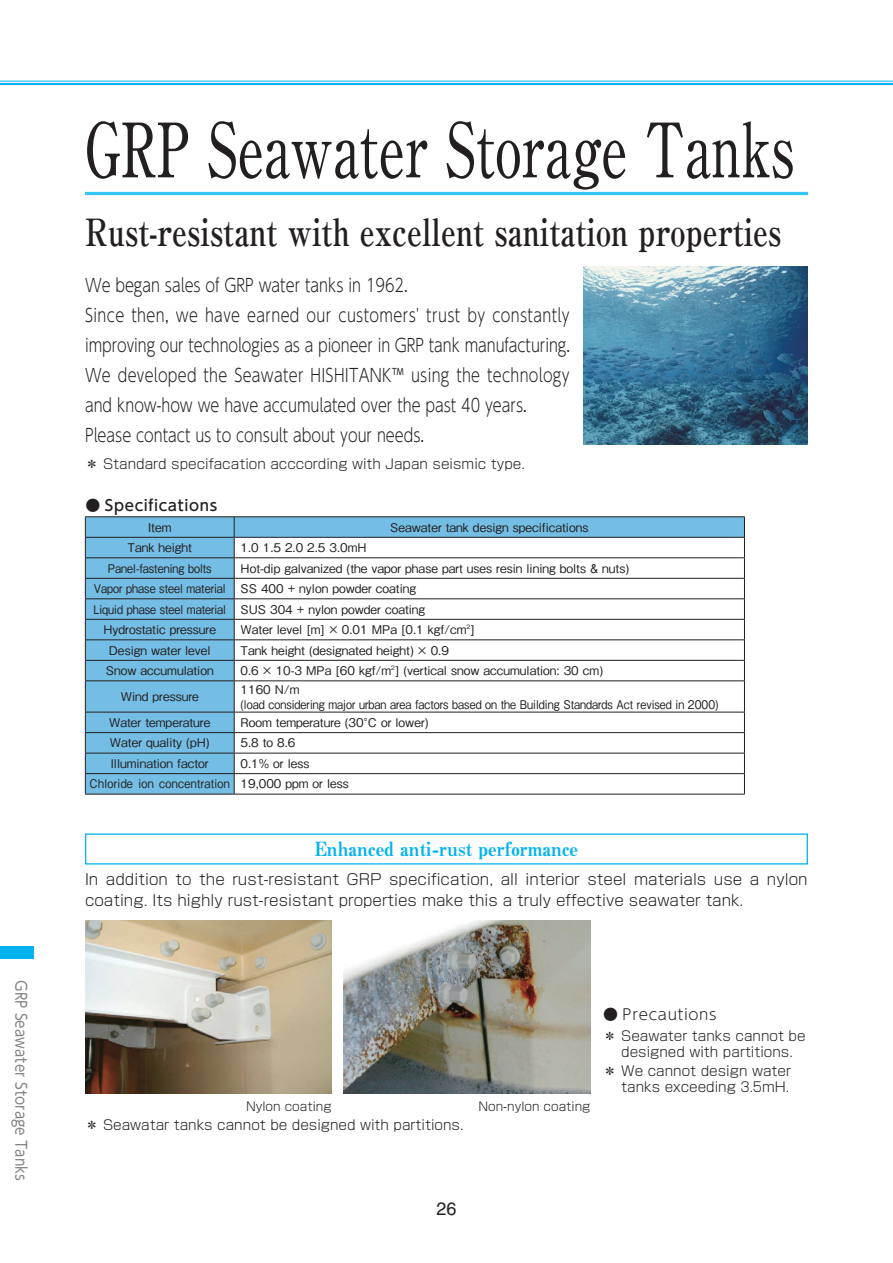
<style>
.page{position:relative;width:893px;height:1263px;background:#fff}
.page>*{position:absolute;margin:0;border:0;box-sizing:border-box;transform-origin:0 0}
.t1{font:500 75px "Ryumin Pro";color:#231f20;scale:.7 1}
.t2{font:700 37.5px "Ryumin Pro";color:#231f20;scale:.8 1}
.t3{font:19.5px "Midashi Min Pro MA31";color:#00b3ef}
.t4{font:300 18px/30px "UD Shin Go Pro";color:#231f20;scale:.8 1}
.t5{font:18px "Helvetica LT Pro";color:#231f20}
.t6{font:300 15px/21px "Shin Go Pro";letter-spacing:.005em;color:#231f20}
.t7{font:15px "UD Shin M Go Pro";color:#808285;scale:.9 1}
.t8{font:500 15px "UD Shin Go Pro";letter-spacing:.045em;color:#231f20}
.t9{font:300 15px "UD Shin Go Pro";letter-spacing:.045em;color:#231f20}
.t10{font:300 13.5px/16.5px "Shin Go Pro";color:#231f20;text-align:center}
.t11{font:500 12px/15px "Gothic BBB Pro";color:#231f20}
.t12{font:500 12px "Gothic BBB Pro";color:#231f20;scale:.9 1}
.t13{font:500 12px/20.5px "Gothic BBB Pro";letter-spacing:.03em;color:#231f20}
.t14{font:300 12px "Shin Go Pro";color:#231f20}
</style>
<div class="page">
<hr style="left:0;top:83px;width:893px;height:2px;background:#00b3ef">
<hr style="left:0;top:81px;width:893px;height:1px;background:#00b3ef">
<div style="left:0;top:946px;width:34px;height:13px;background:#00b3ef"></div>
<img style="left:583px;top:267px;width:225px;height:177px">
<svg style="left:86px;top:517px;width:658px;height:277px"></svg>
<svg style="left:234px;top:517px;width:1px;height:163px"></svg>
<hr style="left:234px;top:681px;width:1px;height:31px;background:#231f20">
<svg style="left:234px;top:713px;width:1px;height:81px"></svg>
<hr style="left:85px;top:516px;width:149px;height:1px;background:#231f20">
<hr style="left:234px;top:516px;width:511px;height:1px;background:#231f20">
<hr style="left:85px;top:537px;width:149px;height:1px;background:#231f20">
<hr style="left:234px;top:537px;width:511px;height:1px;background:#231f20">
<svg style="left:744px;top:517px;width:1px;height:163px"></svg>
<hr style="left:744px;top:681px;width:1px;height:31px;background:#231f20">
<svg style="left:744px;top:713px;width:1px;height:81px"></svg>
<hr style="left:85px;top:557px;width:149px;height:1px;background:#231f20">
<hr style="left:234px;top:557px;width:511px;height:1px;background:#231f20">
<hr style="left:85px;top:578px;width:149px;height:1px;background:#231f20">
<hr style="left:234px;top:578px;width:511px;height:1px;background:#231f20">
<hr style="left:85px;top:598px;width:149px;height:1px;background:#231f20">
<hr style="left:234px;top:598px;width:511px;height:1px;background:#231f20">
<hr style="left:85px;top:619px;width:149px;height:1px;background:#231f20">
<hr style="left:234px;top:619px;width:511px;height:1px;background:#231f20">
<hr style="left:85px;top:639px;width:149px;height:1px;background:#231f20">
<hr style="left:234px;top:639px;width:511px;height:1px;background:#231f20">
<hr style="left:85px;top:660px;width:149px;height:1px;background:#231f20">
<hr style="left:234px;top:660px;width:511px;height:1px;background:#231f20">
<hr style="left:85px;top:680px;width:149px;height:1px;background:#231f20">
<hr style="left:234px;top:680px;width:511px;height:1px;background:#231f20">
<hr style="left:85px;top:712px;width:149px;height:1px;background:#231f20">
<hr style="left:234px;top:712px;width:511px;height:1px;background:#231f20">
<hr style="left:85px;top:732px;width:149px;height:1px;background:#231f20">
<hr style="left:234px;top:732px;width:511px;height:1px;background:#231f20">
<hr style="left:85px;top:753px;width:149px;height:1px;background:#231f20">
<hr style="left:234px;top:753px;width:511px;height:1px;background:#231f20">
<hr style="left:85px;top:773px;width:149px;height:1px;background:#231f20">
<hr style="left:234px;top:773px;width:511px;height:1px;background:#231f20">
<hr style="left:85px;top:794px;width:149px;height:1px;background:#231f20">
<hr style="left:234px;top:794px;width:511px;height:1px;background:#231f20">
<svg style="left:85px;top:517px;width:1px;height:163px"></svg>
<hr style="left:85px;top:681px;width:1px;height:31px;background:#231f20">
<svg style="left:85px;top:712px;width:1px;height:82px"></svg>
<div style="left:85px;top:833px;width:723px;height:31px;border:1px solid #00b3ef"></div>
<img style="left:85px;top:920px;width:247px;height:174px">
<img style="left:344px;top:920px;width:246px;height:174px">
<hr style="left:85px;top:192px;width:723px;height:3px;background:#33c5f3">
<p class="t7" style="left:33px;top:980px;width:224px;rotate:90deg">GRP Seawater Storage Tanks</p>
<h1 class="t1" style="left:85px;top:90px;width:1015px">GRP Seawater Storage Tanks</h1>
<h2 class="t2" style="left:85px;top:202px;width:872px">Rust-resistant with excellent sanitation properties</h2>
<p class="t4" style="left:85px;top:270px;width:608px">We began sales of GRP water tanks in 1962.<br>Since then, we have earned our customers' trust by constantly improving our technologies as a pioneer in GRP tank manufacturing.<br>We developed the Seawater HISHITANK™ using the technology and know-how we have accumulated over the past 40 years.<br>Please contact us to consult about your needs.</p>
<p class="t10" style="left:85px;top:454px;width:441px">＊ Standard specifacation acccording with Japan seismic type.</p>
<p class="t8" style="left:85px;top:493px;width:133px">● Specifications</p>
<p class="t11" style="left:148px;top:518px;width:25px">Item</p>
<p class="t11" style="left:390px;top:518px;width:200px">Seawater tank design specifications</p>
<p class="t11" style="left:128px;top:539px;width:66px">Tank height</p>
<p class="t11" style="left:241px;top:539px;width:128px">1.0 1.5 2.0 2.5 3.0mH</p>
<p class="t12" style="left:108px;top:558px;width:117px">Panel-fastening bolts</p>
<p class="t11" style="left:241px;top:559px;width:390px">Hot-dip galvanized (the vapor phase part uses resin lining bolts &amp; nuts)</p>
<p class="t12" style="left:94px;top:579px;width:360px">Vapor phase steel material SS 400 + nylon powder coating</p>
<p class="t12" style="left:93px;top:599px;width:370px">Liquid phase steel material SUS 304 + nylon powder coating</p>
<p class="t11" style="left:104px;top:621px;width:114px">Hydrostatic pressure</p>
<p class="t11" style="left:241px;top:621px;width:236px">Water level [m] × 0.01 MPa [0.1 kgf/cm<sup>2</sup>]</p>
<p class="t11" style="left:109px;top:641px;width:103px">Design water level</p>
<p class="t11" style="left:241px;top:641px;width:210px">Tank height (designated height) × 0.9</p>
<p class="t11" style="left:106px;top:662px;width:109px">Snow accumulation</p>
<p class="t11" style="left:241px;top:662px;width:364px">0.6 × 10-3 MPa [60 kgf/m<sup>2</sup>] (vertical snow accumulation: 30 cm)</p>
<p class="t11" style="left:121px;top:687px;width:80px">Wind pressure</p>
<p class="t11" style="left:241px;top:680px;width:479px">1160 N/m<br>(load considering major urban area factors based on the Building Standards Act revised in 2000)</p>
<p class="t11" style="left:109px;top:713px;width:103px">Water temperature</p>
<p class="t11" style="left:241px;top:713px;width:190px">Room temperature (30°C or lower)</p>
<p class="t11" style="left:110px;top:734px;width:101px">Water quality (pH)</p>
<p class="t11" style="left:241px;top:734px;width:56px">5.8 to 8.6</p>
<p class="t11" style="left:111px;top:754px;width:99px">Illumination factor</p>
<p class="t13" style="left:90px;top:752px;width:261px;text-indent:151px">0.1% or less<br>Chloride ion concentration 19,000 ppm or less</p>
<h3 class="t3" style="left:315px;top:834px;width:265px">Enhanced anti-rust performance</h3>
<p class="t6" style="left:85px;top:866px;width:724px">In addition to the rust-resistant GRP specification, all interior steel materials use a nylon coating. Its highly rust-resistant properties make this a truly effective seawater tank.</p>
<p class="t14" style="left:246px;top:1096px;width:87px">Nylon coating</p>
<p class="t14" style="left:478px;top:1096px;width:114px">Non-nylon coating</p>
<p class="t10" style="left:85px;top:1115px;width:380px">＊ Seawatar tanks cannot be designed with partitions.</p>
<p class="t9" style="left:603px;top:1002px;width:115px">● Precautions</p>
<p class="t10" style="left:603px;top:1026px;width:204px">＊ Seawater tanks cannot be designed with partitions.</p>
<p class="t10" style="left:603px;top:1061px;width:189px;text-align:right">＊ We cannot design water tanks exceeding 3.5mH.</p>
<h3 class="t5" style="left:436px;top:1198px;width:22px">26</h3>
</div>
